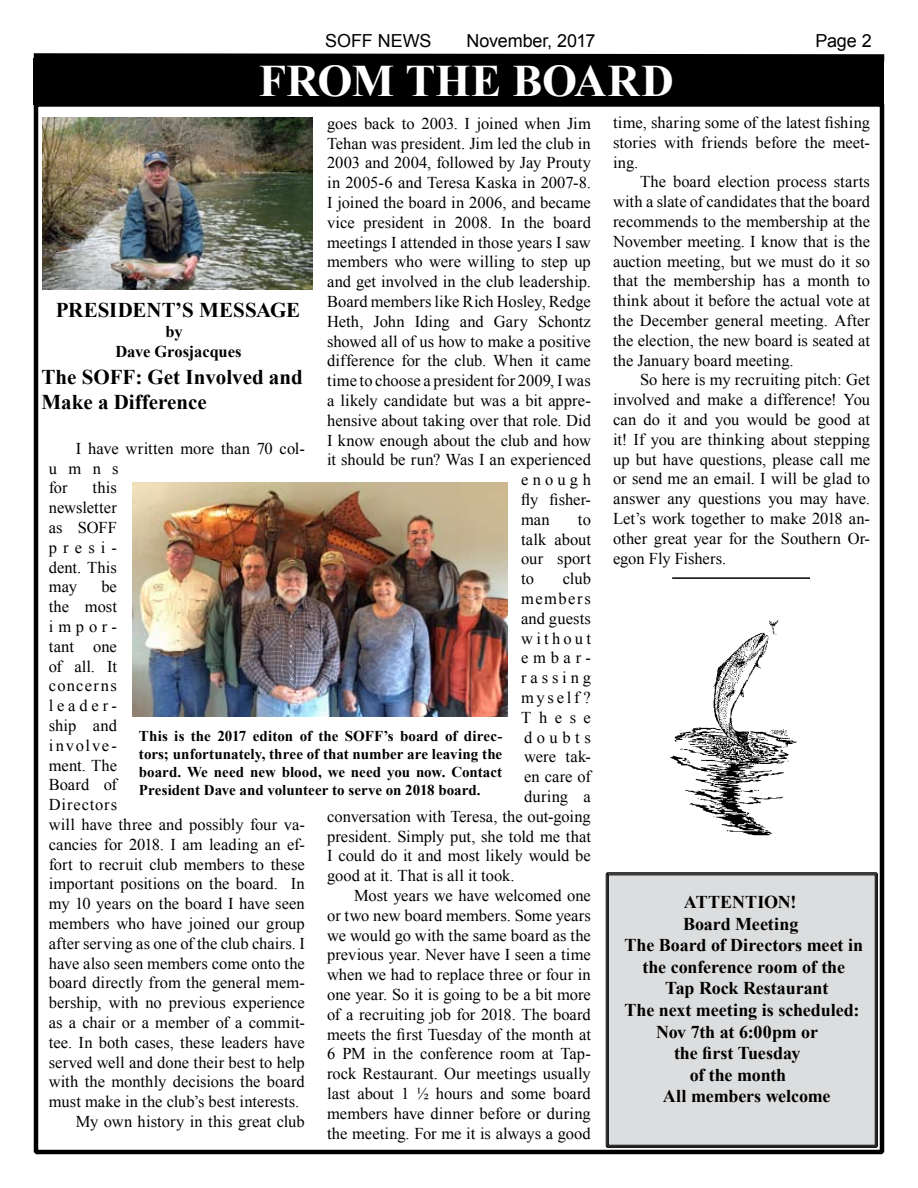
<style>
.page{position:relative;width:918px;height:1188px;background:#fff}
.page>*{position:absolute;margin:0;border:0;box-sizing:border-box;transform-origin:0 0}
.t1{font:700 45px "Times New Roman";letter-spacing:.005em;color:#fff}
.t2{font:700 21px/25.2px "Times New Roman";color:#000}
.t3{font:700 18px "Times New Roman";letter-spacing:-.005em;color:#000}
.t4{font:18px "Arial";letter-spacing:-.005em;color:#000}
.t5{font:16.5px/19.8px "Times New Roman";color:#000;text-align:justify}
.t6{font:700 16.5px/19.8px "Times New Roman";letter-spacing:-.01em;color:#000;text-align:center}
.t7{font:16.5px "Times New Roman";letter-spacing:.05em;color:#000}
.t8{font:16.5px "Times New Roman";letter-spacing:.08em;color:#000}
.t9{font:16.5px "Times New Roman";letter-spacing:.105em;color:#000}
.t10{font:16.5px "Times New Roman";letter-spacing:.095em;color:#000}
.t11{font:16.5px "Times New Roman";letter-spacing:.19em;color:#000}
.t12{font:16.5px "Times New Roman";letter-spacing:.235em;color:#000}
.t13{font:700 15px/18px "Times New Roman";color:#000;text-align:justify}
</style>
<div class="page">
<svg style="left:33px;top:53px;width:852px;height:13px"></svg>
<div style="left:34px;top:58px;width:850px;height:47px;background:#000"></div>
<div style="left:34px;top:102px;width:850px;height:1052px;border:4px solid #000"></div>
<div style="left:605px;top:872px;width:273px;height:276px;background:#dcddde"></div>
<div style="left:608px;top:874px;width:268px;height:272px;border:1px solid #000"></div>
<img style="left:42px;top:117px;width:270px;height:173px">
<hr style="left:672px;top:577px;width:138px;height:2px;background:#000">
<img style="left:670px;top:620px;width:127px;height:216px">
<img style="left:132px;top:482px;width:375px;height:234px">
<p class="t4" style="left:325px;top:29px;width:108px">SOFF NEWS</p>
<p class="t4" style="left:467px;top:29px;width:130px">November, 2017</p>
<p class="t4" style="left:816px;top:29px;width:58px">Page 2</p>
<h1 class="t1" style="left:259px;top:50px;width:417px">FROM THE BOARD</h1>
<p class="t5" style="left:327px;top:113px;width:265px">goes back to 2003. I joined when Jim</p>
<p class="t5" style="left:327px;top:133px;width:265px">Tehan was president. Jim led the club in</p>
<p class="t5" style="left:327px;top:153px;width:265px">2003 and 2004, followed by Jay Prouty</p>
<p class="t5" style="left:327px;top:173px;width:265px">in 2005-6 and Teresa Kaska in 2007-8.</p>
<p class="t5" style="left:327px;top:192px;width:265px">I joined the board in 2006, and became</p>
<p class="t5" style="left:327px;top:212px;width:265px">vice president in 2008. In the board</p>
<p class="t5" style="left:327px;top:232px;width:265px">meetings I attended in those years I saw</p>
<p class="t5" style="left:327px;top:252px;width:265px">members who were willing to step up</p>
<p class="t5" style="left:327px;top:272px;width:265px">and get involved in the club leadership.</p>
<p class="t5" style="left:327px;top:291px;width:265px">Board members like Rich Hosley, Redge</p>
<p class="t5" style="left:327px;top:311px;width:265px">Heth, John Iding and Gary Schontz</p>
<p class="t5" style="left:327px;top:331px;width:265px">showed all of us how to make a positive</p>
<p class="t5" style="left:327px;top:351px;width:265px">difference for the club. When it came</p>
<p class="t5" style="left:327px;top:371px;width:265px">time to choose a president for 2009, I was</p>
<p class="t5" style="left:327px;top:390px;width:265px">a likely candidate but was a bit appre-</p>
<p class="t5" style="left:327px;top:410px;width:265px">hensive about taking over that role. Did</p>
<p class="t5" style="left:327px;top:430px;width:265px">I know enough about the club and how</p>
<p class="t5" style="left:327px;top:450px;width:265px">it should be run? Was I an experienced</p>
<p class="t5" style="left:521px;top:470px;width:71px">enough</p>
<p class="t5" style="left:521px;top:489px;width:71px">fly fisher-</p>
<p class="t5" style="left:521px;top:509px;width:30px">man</p>
<p class="t2" style="left:56px;top:297px;width:246px">PRESIDENT’S MESSAGE</p>
<p class="t6" style="left:115px;top:321px;width:128px">by<br>Dave Grosjacques</p>
<p class="t2" style="left:41px;top:363px;width:263px">The SOFF: Get Involved and<br>Make a Difference</p>
<p class="t5" style="left:49px;top:438px;width:258px;text-align:left;text-indent:27px">I have written more than 70 col&shy;umns<br>for</p>
<p class="t5" style="left:49px;top:478px;width:70px;text-indent:44px">this newsletter as SOFF presi&shy;dent. This may</p>
<p class="t5" style="left:521px;top:509px;width:71px;text-indent:57px">to talk about our sport to</p>
<p class="t5" style="left:563px;top:569px;width:29px">club</p>
<p class="t10" style="left:521px;top:587px;width:71px">members</p>
<p class="t5" style="left:521px;top:608px;width:71px">and guests</p>
<p class="t11" style="left:521px;top:627px;width:71px">without</p>
<p class="t5" style="left:521px;top:648px;width:71px">embar-</p>
<p class="t12" style="left:521px;top:667px;width:71px">rassing</p>
<p class="t5" style="left:521px;top:687px;width:71px">myself?</p>
<p class="t5" style="left:521px;top:707px;width:71px">These</p>
<p class="t5" style="left:524px;top:727px;width:68px">doubts</p>
<p class="t5" style="left:524px;top:747px;width:68px">were tak-</p>
<p class="t5" style="left:524px;top:767px;width:68px">en care of</p>
<p class="t5" style="left:524px;top:786px;width:68px">during a</p>
<p class="t5" style="left:327px;top:806px;width:265px">conversation with Teresa, the out-going</p>
<p class="t5" style="left:327px;top:826px;width:265px">president. Simply put, she told me that</p>
<p class="t5" style="left:327px;top:846px;width:265px">I could do it and most likely would be</p>
<p class="t5" style="left:327px;top:866px;width:189px">good at it. That is all it took.</p>
<p class="t5" style="left:354px;top:885px;width:238px">Most years we have welcomed one</p>
<p class="t5" style="left:327px;top:905px;width:265px">or two new board members. Some years</p>
<p class="t5" style="left:327px;top:925px;width:265px">we would go with the same board as the</p>
<p class="t5" style="left:327px;top:945px;width:265px">previous year. Never have I seen a time</p>
<p class="t5" style="left:327px;top:965px;width:265px">when we had to replace three or four in</p>
<p class="t5" style="left:327px;top:984px;width:265px">one year. So it is going to be a bit more</p>
<p class="t5" style="left:327px;top:1004px;width:265px">of a recruiting job for 2018. The board</p>
<p class="t5" style="left:327px;top:1024px;width:265px">meets the first Tuesday of the month at</p>
<p class="t5" style="left:327px;top:1044px;width:265px">6 PM in the conference room at Tap-</p>
<p class="t5" style="left:327px;top:1064px;width:265px">rock Restaurant. Our meetings usually</p>
<p class="t5" style="left:327px;top:1083px;width:265px">last about 1 ½ hours and some board</p>
<p class="t5" style="left:327px;top:1103px;width:265px">members have dinner before or during</p>
<p class="t5" style="left:327px;top:1123px;width:265px">the meeting. For me it is always a good</p>
<p class="t5" style="left:101px;top:577px;width:17px">be</p>
<p class="t5" style="left:49px;top:596px;width:70px">the most</p>
<p class="t5" style="left:49px;top:616px;width:70px">impor-</p>
<p class="t5" style="left:49px;top:636px;width:70px">tant one</p>
<p class="t5" style="left:49px;top:656px;width:70px">of all. It</p>
<p class="t8" style="left:49px;top:675px;width:70px">concerns</p>
<p class="t5" style="left:49px;top:695px;width:70px">leader-</p>
<p class="t5" style="left:49px;top:715px;width:70px">ship and</p>
<p class="t9" style="left:49px;top:734px;width:70px">involve-</p>
<p class="t5" style="left:49px;top:755px;width:70px">ment. The</p>
<p class="t5" style="left:49px;top:775px;width:70px">Board of</p>
<p class="t7" style="left:49px;top:794px;width:70px">Directors</p>
<p class="t5" style="left:49px;top:814px;width:258px">will have three and possibly four va-</p>
<p class="t5" style="left:49px;top:834px;width:258px">cancies for 2018. I am leading an ef-</p>
<p class="t5" style="left:49px;top:854px;width:258px">fort to recruit club members to these</p>
<p class="t5" style="left:49px;top:874px;width:257px">important positions on the board. In</p>
<p class="t5" style="left:49px;top:893px;width:258px">my 10 years on the board I have seen</p>
<p class="t5" style="left:49px;top:913px;width:258px">members who have joined our group</p>
<p class="t5" style="left:49px;top:933px;width:258px">after serving as one of the club chairs. I</p>
<p class="t5" style="left:49px;top:953px;width:258px">have also seen members come onto the</p>
<p class="t5" style="left:49px;top:973px;width:258px">board directly from the general mem-</p>
<p class="t5" style="left:49px;top:992px;width:258px">bership, with no previous experience</p>
<p class="t5" style="left:49px;top:1012px;width:258px">as a chair or a member of a commit-</p>
<p class="t5" style="left:49px;top:1032px;width:258px">tee. In both cases, these leaders have</p>
<p class="t5" style="left:49px;top:1052px;width:258px">served well and done their best to help</p>
<p class="t5" style="left:49px;top:1072px;width:257px">with the monthly decisions the board</p>
<p class="t5" style="left:49px;top:1091px;width:252px">must make in the club’s best interests.</p>
<p class="t5" style="left:76px;top:1111px;width:230px">My own history in this great club</p>
<p class="t13" style="left:139px;top:727px;width:365px">This is the 2017 editon of the SOFF’s board of direc&shy;tors; unfortunately, three of that number are leaving the board. We need new blood, we need you now. Contact President Dave and volunteer to serve on 2018 board.</p>
<p class="t5" style="left:613px;top:112px;width:259px">time, sharing some of the latest fishing stories with friends before the meet&shy;ing.</p>
<p class="t5" style="left:613px;top:172px;width:259px;text-indent:27px">The board election process starts with a slate of candidates that the board recommends to the membership at the November meeting. I know that is the auction meeting, but we must do it so that the membership has a month to think about it before the actual vote at the December general meeting. After the election, the new board is seated at the January board meeting.</p>
<p class="t5" style="left:613px;top:370px;width:259px;text-indent:27px">So here is my recruiting pitch: Get involved and make a difference! You can do it and you would be good at it! If you are thinking about stepping up but have questions, please call me or send me an email. I will be glad to answer any questions you may have.<br>Let’s work together to make 2018 an&shy;other great year for the Southern Or&shy;egon Fly Fishers.</p>
<p class="t3" style="left:684px;top:890px;width:114px">ATTENTION!</p>
<p class="t3" style="left:683px;top:911px;width:117px">Board Meeting</p>
<p class="t3" style="left:625px;top:933px;width:240px">The Board of Directors meet in</p>
<p class="t3" style="left:643px;top:954px;width:204px">the conference room of the</p>
<p class="t3" style="left:665px;top:976px;width:165px">Tap Rock Restaurant</p>
<p class="t3" style="left:625px;top:998px;width:236px">The next meeting is scheduled:</p>
<p class="t3" style="left:656px;top:1019px;width:163px">Nov 7th at 6:00pm or</p>
<p class="t3" style="left:674px;top:1041px;width:128px">the first Tuesday</p>
<p class="t3" style="left:690px;top:1062px;width:98px">of the month</p>
<p class="t3" style="left:663px;top:1084px;width:169px">All members welcome</p>
</div>
